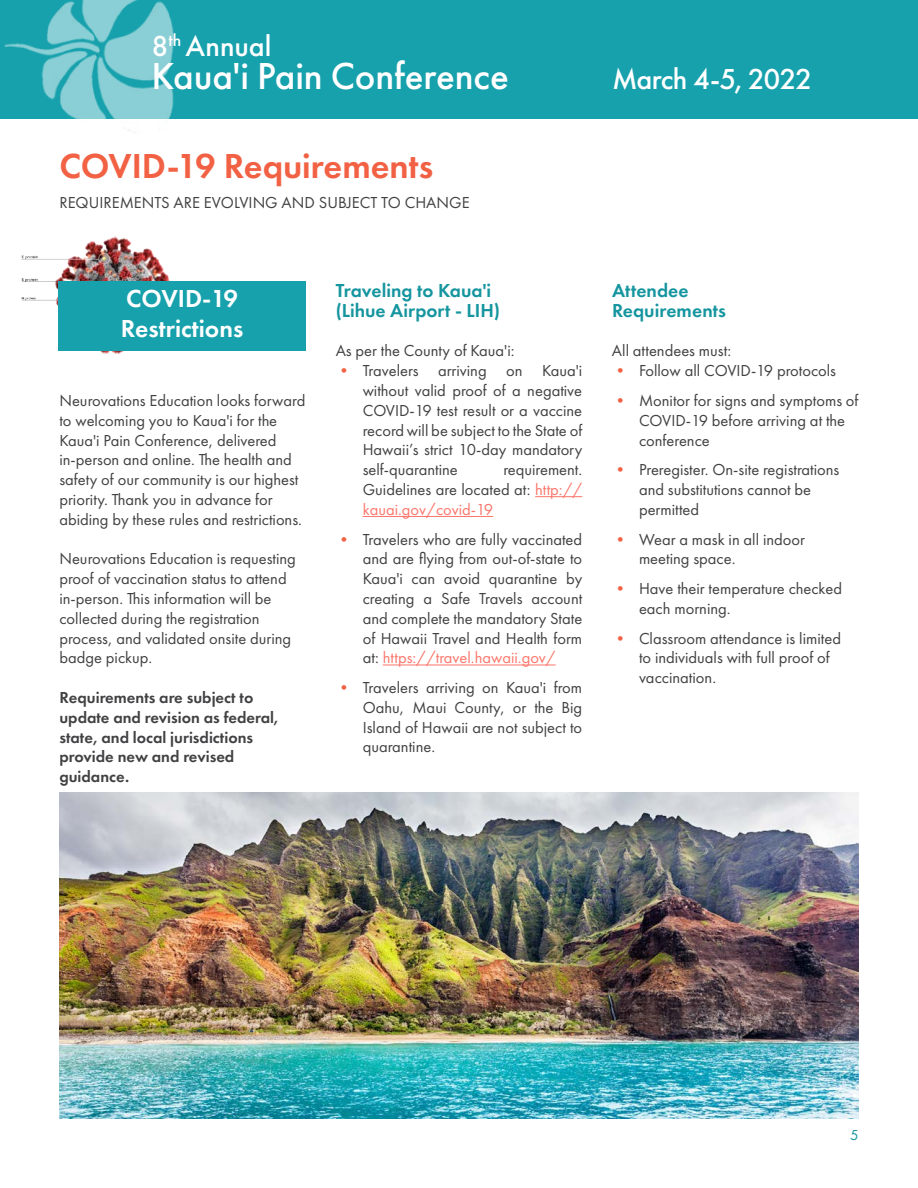
<style>
.page{position:relative;width:918px;height:1188px;background:#fff}
.page>*{position:absolute;margin:0;border:0;box-sizing:border-box;transform-origin:0 0}
.t1{font:500 39px "Futura PT";letter-spacing:-.005em;color:#fff}
.Body_-_Section_Heade{font:600 36px "Futura PT";color:#f26144}
.t2{font:500 30px "Futura PT";letter-spacing:-.02em;color:#fff}
.Basic_-_Futura{font:600 25.5px "Futura PT";color:#fff}
.Body_-_Section_Sub-h{font:600 19.5px "Futura PT";color:#15959f}
.Basic_-_Futura-2{font:16.5px/19.8px "Futura PT";color:#414042}
.Basic_-_Futura-3{font:600 16.5px/19.8px "Futura PT";color:#414042}
.t3{font:15px "Futura PT";color:#15959f}
.s1{color:#f26144}
.s2{color:#fc766a}
</style>
<div class="page">
<div style="left:0;top:0;width:918px;height:119px;background:#17a1ac"></div>
<img style="left:4px;top:0;width:171px;height:133px">
<img style="left:21px;top:236px;width:149px;height:118px">
<div style="left:59px;top:281px;width:247px;height:70px;background:#17a1ac"></div>
<hr style="left:535px;top:496px;width:47px;height:1px;background:#fc766a">
<hr style="left:363px;top:516px;width:130px;height:1px;background:#fc766a">
<hr style="left:383px;top:665px;width:173px;height:1px;background:#fc766a">
<img style="left:59px;top:792px;width:800px;height:327px">
<h3 class="t2" style="left:152px;top:28px;width:122px">8<sup>th</sup> Annual</h3>
<h1 class="t1" style="left:152px;top:53px;width:359px">Kaua'i Pain Conference</h1>
<h3 class="t2" style="left:612px;top:61px;width:202px">March 4-5, 2022</h3>
<p class="Body_-_Section_Heade" style="left:59px;top:144px;width:375px">COVID-19 Requirements</p>
<p class="Basic_-_Futura-2" style="left:59px;top:192px;width:412px">REQUIREMENTS ARE EVOLVING AND SUBJECT TO CHANGE</p>
<p class="Basic_-_Futura" style="left:126px;top:282px;width:113px">COVID-19</p>
<p class="Basic_-_Futura" style="left:121px;top:312px;width:124px">Restrictions</p>
<p class="Basic_-_Futura-2" style="left:59px;top:390px;width:247px">Neurovations Education looks forward to welcoming you to Kaua'i for the Kaua'i Pain Conference, delivered in-person and online. The health and safety of our community is our highest priority. Thank you in advance for abiding by these rules and restrictions.</p>
<p class="Basic_-_Futura-2" style="left:59px;top:549px;width:238px">Neurovations Education is requesting proof of vaccination status to attend in-person. This information will be collected during the registration process, and validated onsite during badge pickup.</p>
<p class="Basic_-_Futura-3" style="left:59px;top:687px;width:221px">Requirements are subject to update and revision as federal, state, and local jurisdictions provide new and revised guidance.</p>
<p class="Body_-_Section_Sub-h" style="left:336px;top:278px;width:157px">Traveling to Kaua'i</p>
<p class="Body_-_Section_Sub-h" style="left:336px;top:298px;width:166px">(Lihue Airport - LIH)</p>
<p class="Basic_-_Futura-2" style="left:336px;top:341px;width:180px">As per the County of Kaua'i:</p>
<p class="Basic_-_Futura-2" style="left:363px;top:361px;width:221px;text-align:justify;text-indent:-27px"><span class="s1">•</span> Travelers arriving on Kaua'i without valid proof of a negative COVID-19 test result or a vaccine record will be subject to the State of Hawaii’s strict 10-day mandatory self-quarantine</p>
<p class="Basic_-_Futura-2" style="left:363px;top:460px;width:221px;text-align:justify;text-indent:141px">requirement.<br>Guidelines are located at: <span class="s2">http:// kauai.gov/covid-19</span></p>
<p class="Basic_-_Futura-2" style="left:363px;top:529px;width:221px;text-align:justify;text-indent:-27px"><span class="s1">•</span> Travelers who are fully vaccinated and are flying from out-of-state to Kaua'i can avoid quarantine by creating a Safe Travels account and complete the mandatory State of Hawaii Travel and Health form at: <span class="s2">https://travel.hawaii.gov/</span></p>
<p class="Basic_-_Futura-2" style="left:363px;top:678px;width:221px;text-align:justify;text-indent:-27px"><span class="s1">•</span> Travelers arriving on Kaua'i from Oahu, Maui County, or the Big Island of Hawaii are not subject to quarantine.</p>
<p class="Body_-_Section_Sub-h" style="left:612px;top:278px;width:78px">Attendee</p>
<p class="Body_-_Section_Sub-h" style="left:612px;top:298px;width:116px">Requirements</p>
<p class="Basic_-_Futura-2" style="left:612px;top:341px;width:121px">All attendees must:</p>
<p class="Basic_-_Futura-2" style="left:612px;top:361px;width:226px"><span class="s1">•</span> Follow all COVID-19 protocols</p>
<p class="Basic_-_Futura-2" style="left:639px;top:390px;width:221px;text-indent:-27px"><span class="s1">•</span> Monitor for signs and symptoms of<br>COVID-19 before arriving at the conference</p>
<p class="Basic_-_Futura-2" style="left:639px;top:460px;width:202px;text-indent:-27px"><span class="s1">•</span> Preregister. On-site registrations and substitutions cannot be permitted</p>
<p class="Basic_-_Futura-2" style="left:639px;top:529px;width:168px;text-indent:-27px"><span class="s1">•</span> Wear a mask in all indoor meeting space.</p>
<p class="Basic_-_Futura-2" style="left:639px;top:579px;width:205px;text-indent:-27px"><span class="s1">•</span> Have their temperature checked each morning.</p>
<p class="Basic_-_Futura-2" style="left:639px;top:628px;width:204px;text-indent:-27px"><span class="s1">•</span> Classroom attendance is limited to individuals with full proof of vaccination.</p>
<p class="t3" style="left:850px;top:1126px;width:10px">5</p>
</div>
